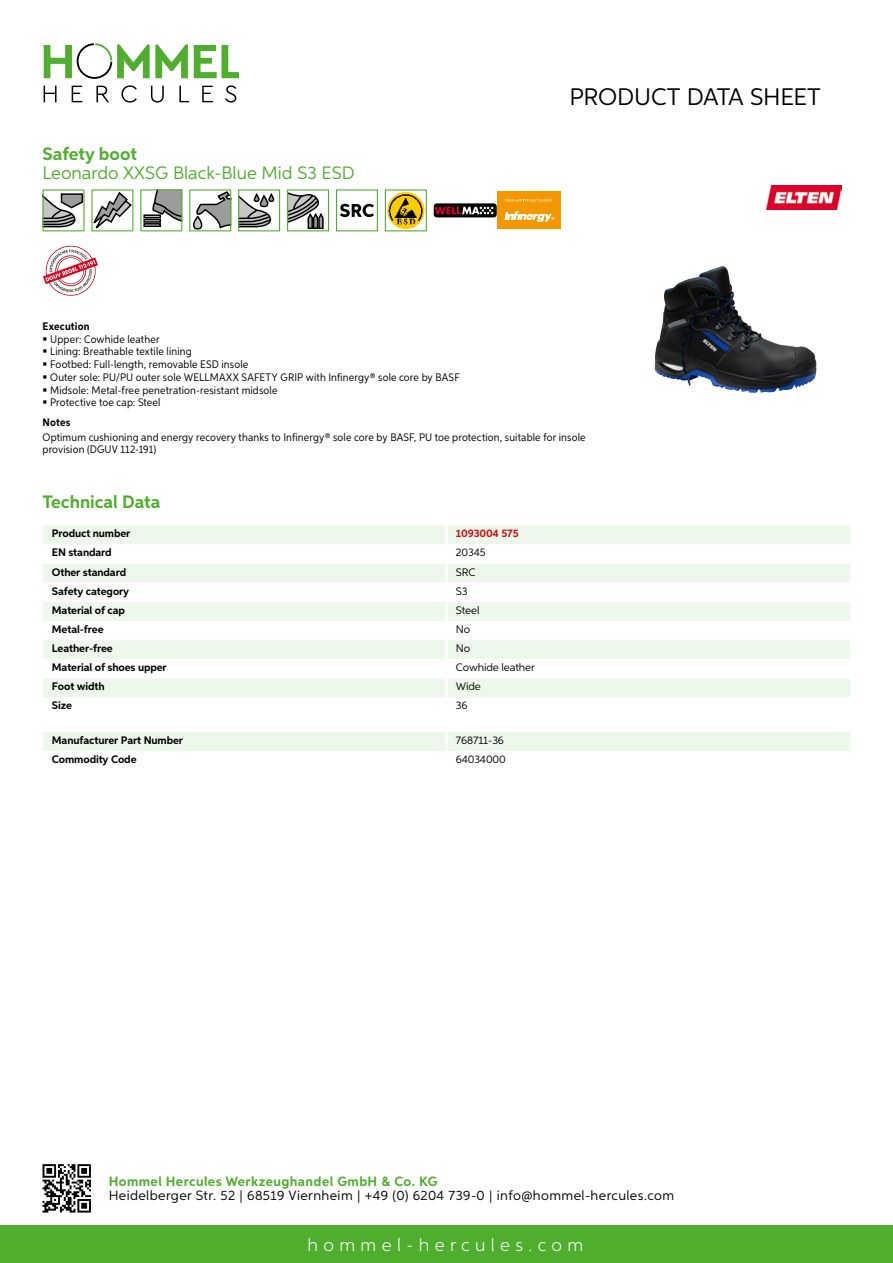
<style>
.page{position:relative;width:893px;height:1263px;background:#fff}
.page>*{position:absolute;margin:0;border:0;box-sizing:border-box;transform-origin:0 0}
.t1{font:24px "Aspira";letter-spacing:-.01em;color:#000}
.t2{font:18px "Aspira";color:#50ae2f}
.t3{font:700 18px "Aspira";color:#50ae2f}
.t4{font:300 18px "Aspira";letter-spacing:.3em;color:#fff}
.t5{font:13.5px "Aspira";letter-spacing:.03em;color:#000}
.t6{font:700 13.5px "Aspira";letter-spacing:.03em;color:#50ae2f}
.t7{font:10.95px/12.8px "Aspira Nar";letter-spacing:.015em;color:#000}
.t8{font:700 10.95px "Aspira";letter-spacing:-.01em;color:#000}
.t9{font:10.95px "Aspira";letter-spacing:-.01em;color:#000}
.t10{font:700 10.95px "Aspira Nar";letter-spacing:.015em;color:#000}
.t11{font:700 10.95px "Aspira";letter-spacing:-.01em;color:#cd1013}
</style>
<div class="page">
<div style="left:0;top:1226px;width:893px;height:37px;background:#50ae2f"></div>
<svg style="left:43px;top:1164px;width:48px;height:48px"></svg>
<svg style="left:194px;top:45px;width:45px;height:33px"></svg>
<svg style="left:44px;top:43px;width:144px;height:36px"></svg>
<svg style="left:44px;top:86px;width:13px;height:16px"></svg>
<svg style="left:72px;top:86px;width:10px;height:16px"></svg>
<svg style="left:96px;top:86px;width:13px;height:16px"></svg>
<svg style="left:121px;top:85px;width:16px;height:18px"></svg>
<svg style="left:151px;top:86px;width:13px;height:17px"></svg>
<svg style="left:179px;top:86px;width:10px;height:16px"></svg>
<svg style="left:202px;top:86px;width:11px;height:16px"></svg>
<svg style="left:225px;top:85px;width:11px;height:18px"></svg>
<div style="left:43px;top:525px;width:807px;height:19px;background:#eef7eb"></div>
<svg style="left:43px;top:564px;width:807px;height:133px;fill:#eef7eb"></svg>
<hr style="left:445px;top:525px;width:3px;height:19px;background:#fff">
<hr style="left:445px;top:564px;width:3px;height:19px;background:#fff">
<hr style="left:445px;top:583px;width:3px;height:19px;background:#fff">
<hr style="left:445px;top:602px;width:3px;height:19px;background:#fff">
<hr style="left:445px;top:621px;width:3px;height:19px;background:#fff">
<hr style="left:445px;top:640px;width:3px;height:19px;background:#fff">
<hr style="left:445px;top:659px;width:3px;height:19px;background:#fff">
<hr style="left:445px;top:678px;width:3px;height:20px;background:#fff">
<div style="left:43px;top:732px;width:807px;height:19px;background:#eef7eb"></div>
<svg style="left:43px;top:189px;width:90px;height:42px"></svg>
<svg style="left:140px;top:189px;width:42px;height:42px"></svg>
<svg style="left:189px;top:189px;width:42px;height:42px"></svg>
<svg style="left:238px;top:189px;width:42px;height:42px"></svg>
<svg style="left:287px;top:189px;width:42px;height:42px"></svg>
<svg style="left:336px;top:189px;width:42px;height:42px"></svg>
<svg style="left:385px;top:189px;width:42px;height:42px"></svg>
<svg style="left:434px;top:203px;width:63px;height:14px"></svg>
<svg style="left:435px;top:207px;width:59px;height:7px"></svg>
<div style="left:497px;top:206px;width:63px;height:23px;background:#f49700"></div>
<div style="left:497px;top:192px;width:63px;height:14px;background:#f49700"></div>
<svg style="left:506px;top:199px;width:46px;height:3px"></svg>
<svg style="left:504px;top:211px;width:50px;height:11px"></svg>
<svg style="left:43px;top:246px;width:55px;height:50px"></svg>
<img style="left:655px;top:266px;width:140px;height:127px">
<img style="left:766px;top:185px;width:76px;height:24px">
<h2 class="t3" style="left:43px;top:142px;width:96px">Safety boot</h2>
<h2 class="t2" style="left:43px;top:162px;width:311px">Leonardo XXSG Black-Blue Mid S3 ESD</h2>
<h1 class="t1" style="left:569px;top:82px;width:253px">Product data sh eet</h1>
<p class="t10" style="left:43px;top:319px;width:49px">Execution</p>
<p class="t7" style="left:50px;top:332px;width:411px">Upper: Cowhide leather<br>Lining: Breathable textile lining<br>Footbed: Full-length, removable ESD insole<br>Outer sole: PU/PU outer sole WELLMAXX SAFETY GRIP with Infinergy® sole core by BASF Midsole: Metal-free penetration-resistant midsole<br>Protective toe cap: Steel</p>
<p class="t10" style="left:43px;top:415px;width:29px">Notes</p>
<p class="t7" style="left:43px;top:431px;width:545px;line-height:12px">Optimum cushioning and energy recovery thanks to Infinergy® sole core by BASF, PU toe protection, suitable for insole provision (DGUV 112-191)</p>
<h2 class="t3" style="left:43px;top:491px;width:120px">Technical Data</h2>
<p class="t8" style="left:52px;top:527px;width:80px">Product number</p>
<p class="t11" style="left:456px;top:527px;width:64px">1093004 575</p>
<p class="t8" style="left:52px;top:546px;width:61px">EN standard</p>
<p class="t9" style="left:456px;top:546px;width:31px">20345</p>
<p class="t8" style="left:52px;top:565px;width:76px">Other standard</p>
<p class="t9" style="left:456px;top:565px;width:14px">SRC</p>
<p class="t8" style="left:52px;top:584px;width:79px">Safety category</p>
<p class="t9" style="left:456px;top:584px;width:13px">S3</p>
<p class="t8" style="left:52px;top:603px;width:75px">Material of cap</p>
<p class="t9" style="left:456px;top:603px;width:25px">Steel</p>
<p class="t8" style="left:52px;top:622px;width:53px">Metal-free</p>
<p class="t9" style="left:456px;top:622px;width:16px">No</p>
<p class="t8" style="left:52px;top:642px;width:62px">Leather-free</p>
<p class="t9" style="left:456px;top:642px;width:16px">No</p>
<p class="t8" style="left:52px;top:661px;width:116px">Material of shoes upper</p>
<p class="t9" style="left:456px;top:661px;width:81px">Cowhide leather</p>
<p class="t8" style="left:52px;top:680px;width:54px">Foot width</p>
<p class="t9" style="left:456px;top:680px;width:27px">Wide</p>
<p class="t8" style="left:52px;top:699px;width:22px">Size</p>
<p class="t9" style="left:456px;top:699px;width:13px">36</p>
<p class="t8" style="left:52px;top:733px;width:133px">Manufacturer Part Number</p>
<p class="t9" style="left:456px;top:734px;width:50px">768711-36</p>
<p class="t8" style="left:52px;top:753px;width:86px">Commodity Code</p>
<p class="t9" style="left:456px;top:753px;width:52px">64034000</p>
<p class="t6" style="left:109px;top:1172px;width:330px">Hommel Hercules Werkzeughandel GmbH &amp; Co. KG</p>
<p class="t5" style="left:109px;top:1187px;width:567px">Heidelberger Str. 52 | 68519 Viernheim | +49 (0) 6204 739-0 | info@hommel-hercules.com</p>
<h2 class="t4" style="left:307px;top:1234px;width:277px">hommel-hercules.com</h2>
</div>
